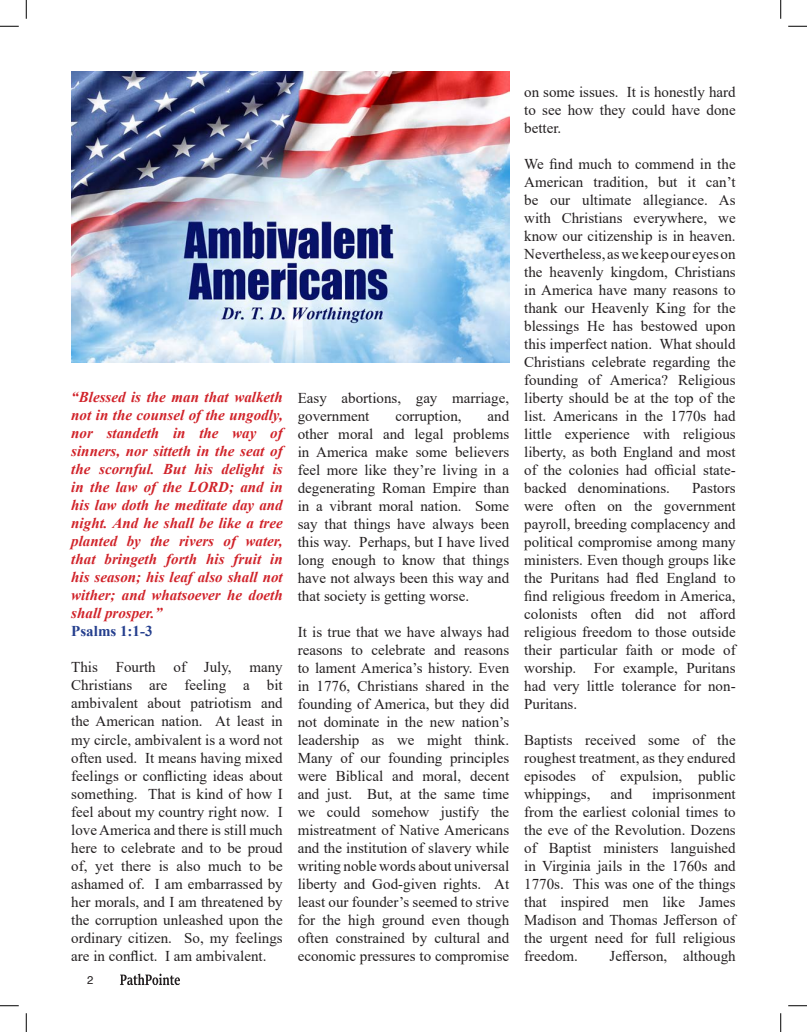
<style>
.page{position:relative;width:807px;height:1032px;background:#fff}
.page>*{position:absolute;margin:0;border:0;box-sizing:border-box;transform-origin:0 0}
.t1{font:15px/18px "Times New Roman";color:#231f20;text-align:justify}
.t2{font:italic 700 15px/18px "Times New Roman";color:#d1232a}
.t3{font:11.25px "Helvetica";color:#231f20}
.s1{font-style:normal;color:#253f8e}
</style>
<div class="page">
<img style="left:71px;top:71px;width:438px;height:291px">
<svg style="left:120px;top:973px;width:60px;height:11px"></svg>
<svg style="left:0;top:25px;width:19px;height:2px"></svg>
<svg style="left:788px;top:25px;width:18px;height:2px"></svg>
<svg style="left:0;top:1005px;width:19px;height:1px"></svg>
<svg style="left:788px;top:1005px;width:18px;height:1px"></svg>
<svg style="left:25px;top:0;width:2px;height:19px"></svg>
<svg style="left:25px;top:1013px;width:2px;height:18px"></svg>
<svg style="left:780px;top:0;width:1px;height:19px"></svg>
<svg style="left:780px;top:1013px;width:1px;height:18px"></svg>
<p class="t2" style="left:71px;top:388px;width:213px">“Blessed is the man that walketh not in the counsel of the ungodly, nor standeth in the way of sinners, nor sitteth in the seat of the scornful. But his delight is in the law of the LORD; and in his law doth he meditate day and night. And he shall be like a tree planted by the rivers of water, that bringeth forth his fruit in his season; his leaf also shall not wither; and whatsoever he doeth shall prosper.”<br><span class="s1">Psalms 1:1-3</span></p>
<p class="t1" style="left:71px;top:657px;width:213px">This Fourth of July, many Christians are feeling a bit ambivalent about patriotism and the American nation. At least in my circle, ambivalent is a word not often used. It means having mixed feelings or conflicting ideas about something. That is kind of how I feel about my country right now. I love America and there is still much here to celebrate and to be proud of, yet there is also much to be ashamed of. I am embarrassed by her morals, and I am threatened by the corruption unleashed upon the ordinary citizen. So, my feelings are in conflict. I am ambivalent.</p>
<p class="t3" style="left:87px;top:971px;width:8px">2</p>
<p class="t1" style="left:297px;top:388px;width:213px">Easy abortions, gay marriage, government</p>
<p class="t1" style="left:297px;top:406px;width:213px;text-indent:190px">and other moral and legal problems in America make some believers feel more like they’re living in a degenerating Roman Empire than in a vibrant moral nation. Some say that things have always been this way. Perhaps, but I have lived long enough to know that things have not always been this way and that society is getting worse.</p>
<p class="t1" style="left:297px;top:622px;width:213px">It is true that we have always had reasons to celebrate and reasons to lament America’s history. Even in 1776, Christians shared in the founding of America, but they did not dominate in the new nation’s leadership as we might think.<br>Many of our founding principles were Biblical and moral, decent and just. But, at the same time we could somehow justify the mistreatment of Native Americans and the institution of slavery while writing noble words about universal liberty and God-given rights. At least our founder’s seemed to strive for the high ground even though often constrained by cultural and economic pressures to compromise</p>
<p class="t1" style="left:395px;top:406px;width:68px">corruption,</p>
<p class="t1" style="left:524px;top:82px;width:213px">on some issues. It is honestly hard to see how they could have done better.</p>
<p class="t1" style="left:524px;top:154px;width:213px">We find much to commend in the American tradition, but it can’t be our ultimate allegiance. As with Christians everywhere, we know our citizenship is in heaven.<br>Nevertheless, as we keep our eyes on the heavenly kingdom, Christians in America have many reasons to thank our Heavenly King for the blessings He has bestowed upon this imperfect nation. What should Christians celebrate regarding the founding of America? Religious liberty should be at the top of the list. Americans in the 1770s had little experience with religious liberty, as both England and most of the colonies had official state&shy;backed denominations.</p>
<p class="t1" style="left:524px;top:478px;width:213px;text-indent:168px">Pastors were often on the government payroll, breeding complacency and political compromise among many ministers. Even though groups like the Puritans had fled England to find religious freedom in America, colonists often did not afford religious freedom to those outside their particular faith or mode of worship. For example, Puritans had very little tolerance for non-Puritans.</p>
<p class="t1" style="left:524px;top:730px;width:213px">Baptists received some of the roughest treatment, as they endured episodes of expulsion, public whippings,</p>
<p class="t1" style="left:524px;top:784px;width:213px;text-indent:128px">imprisonment from the earliest colonial times to the eve of the Revolution. Dozens of Baptist ministers languished in Virginia jails in the 1760s and 1770s. This was one of the things that inspired men like James Madison and Thomas Jefferson of the urgent need for full religious freedom.</p>
<p class="t1" style="left:610px;top:784px;width:23px">and</p>
<p class="t1" style="left:609px;top:946px;width:128px">Jefferson, although</p>
</div>
